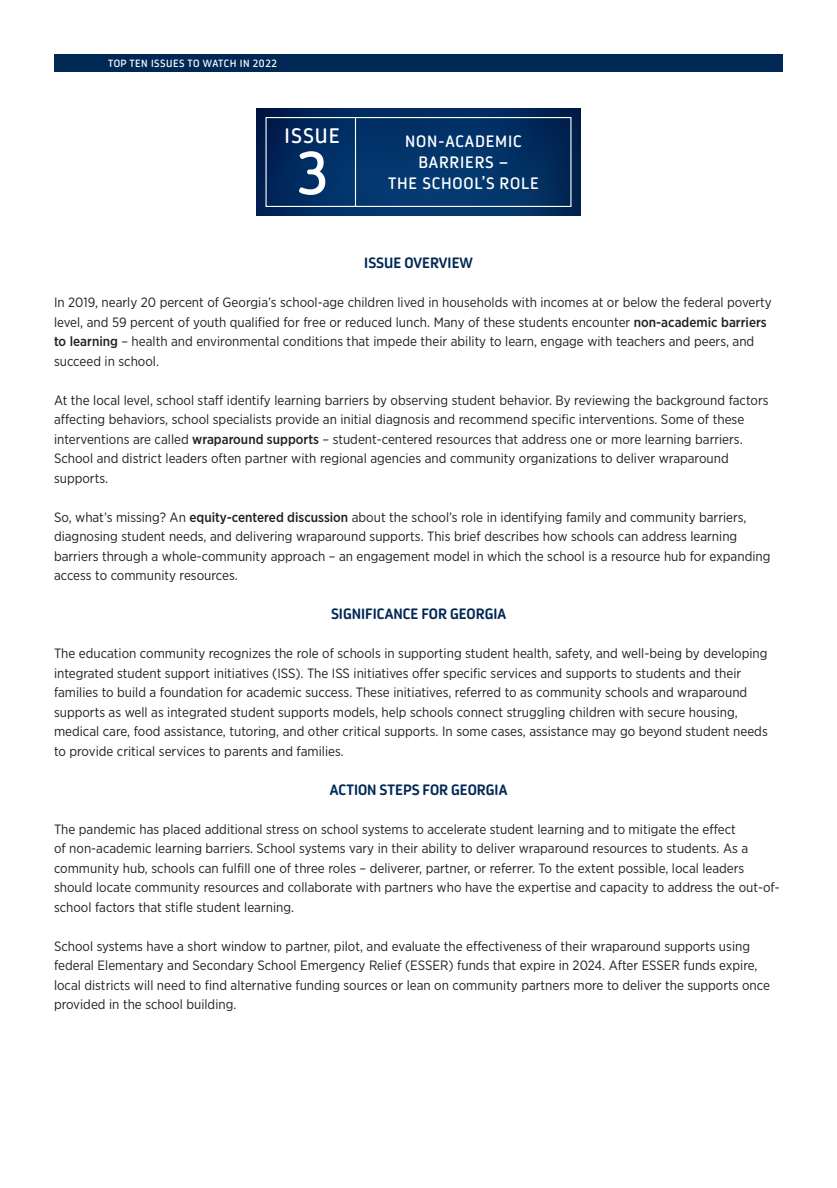
<style>
.page{position:relative;width:837px;height:1188px;background:#fff}
.page>*{position:absolute;margin:0;border:0;box-sizing:border-box;transform-origin:0 0}
.t1{font:60px "Darwin Ess Rd";color:#fff}
.t2{font:21px "Darwin Ess Rd";letter-spacing:.05em;color:#fff}
.t3{font:16.5px "Darwin Ess Rd";letter-spacing:.05em;color:#fff}
.t4{font:600 15px "Darwin Ess Rd";color:#002855}
.t5{font:13.5px/19.5px "Gotham Narrow";color:#231f20}
.t6{font:10.5px "Darwin Ess Rd";letter-spacing:.05em;color:#fff}
.s1{font-weight:500}
</style>
<div class="page">
<div style="left:54px;top:54px;width:729px;height:18px;background:#002855"></div>
<img style="left:256px;top:108px;width:324px;height:108px">
<div style="left:266px;top:117px;width:306px;height:90px;border:1px solid #fff"></div>
<hr style="left:355px;top:117px;width:1px;height:90px;background:#fff">
<p class="t6" style="left:108px;top:57px;width:170px">TOP TEN ISSUES TO WATCH IN 2022</p>
<p class="t2" style="left:285px;top:124px;width:57px">ISSUE</p>
<p class="t1" style="left:297px;top:138px;width:33px">3</p>
<p class="t3" style="left:405px;top:132px;width:118px">NON-ACADEMIC</p>
<p class="t3" style="left:418px;top:153px;width:92px">BARRIERS –</p>
<p class="t3" style="left:388px;top:174px;width:152px">THE SCHOOL’S ROLE</p>
<p class="t4" style="left:364px;top:254px;width:110px">ISSUE OVERVIEW</p>
<p class="t5" style="left:54px;top:293px;width:719px">In 2019, nearly 20 percent of Georgia’s school-age children lived in households with incomes at or below the federal poverty level, and 59 percent of youth qualified for free or reduced lunch. Many of these students encounter <span class="s1">non-academic barriers to learning</span> – health and environmental conditions that impede their ability to learn, engage with teachers and peers, and succeed in school.</p>
<p class="t5" style="left:54px;top:390px;width:716px">At the local level, school staff identify learning barriers by observing student behavior. By reviewing the background factors affecting behaviors, school specialists provide an initial diagnosis and recommend specific interventions. Some of these interventions are called <span class="s1">wraparound supports</span> – student-centered resources that address one or more learning barriers.<br>School and district leaders often partner with regional agencies and community organizations to deliver wraparound supports.</p>
<p class="t5" style="left:54px;top:507px;width:718px">So, what’s missing? An <span class="s1">equity-centered discussion</span> about the school’s role in identifying family and community barriers, diagnosing student needs, and delivering wraparound supports. This brief describes how schools can address learning barriers through a whole-community approach – an engagement model in which the school is a resource hub for expanding access to community resources.</p>
<p class="t4" style="left:331px;top:605px;width:177px">SIGNIFICANCE FOR GEORGIA</p>
<p class="t5" style="left:54px;top:644px;width:715px">The education community recognizes the role of schools in supporting student health, safety, and well-being by developing integrated student support initiatives (ISS). The ISS initiatives offer specific services and supports to students and their families to build a foundation for academic success. These initiatives, referred to as community schools and wraparound supports as well as integrated student supports models, help schools connect struggling children with secure housing, medical care, food assistance, tutoring, and other critical supports. In some cases, assistance may go beyond student needs to provide critical services to parents and families.</p>
<p class="t4" style="left:330px;top:781px;width:179px">ACTION STEPS FOR GEORGIA</p>
<p class="t5" style="left:54px;top:819px;width:727px">The pandemic has placed additional stress on school systems to accelerate student learning and to mitigate the effect<br>of non-academic learning barriers. School systems vary in their ability to deliver wraparound resources to students. As a community hub, schools can fulfill one of three roles – deliverer, partner, or referrer. To the extent possible, local leaders should locate community resources and collaborate with partners who have the expertise and capacity to address the out-of&shy;school factors that stifle student learning.</p>
<p class="t5" style="left:54px;top:936px;width:717px">School systems have a short window to partner, pilot, and evaluate the effectiveness of their wraparound supports using federal Elementary and Secondary School Emergency Relief (ESSER) funds that expire in 2024. After ESSER funds expire, local districts will need to find alternative funding sources or lean on community partners more to deliver the supports once provided in the school building.</p>
</div>
